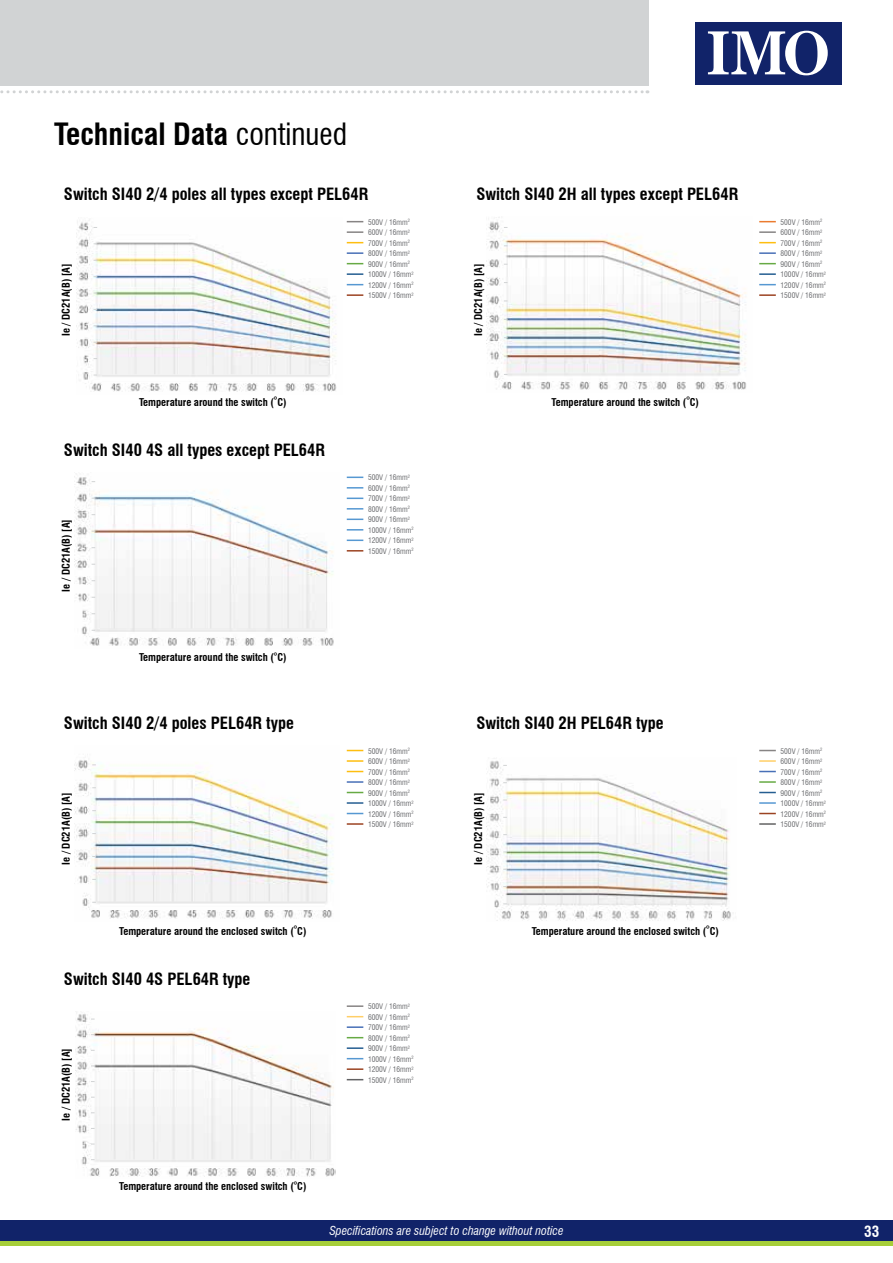
<style>
.page{position:relative;width:893px;height:1263px;background:#fff}
.page>*{position:absolute;margin:0;border:0;box-sizing:border-box;transform-origin:0 0}
.t1{font:700 condensed 30px "Swiss 721 BT";color:#000}
.t2{font:700 condensed 16.5px "Swiss 721 BT";color:#000}
.t3{font:700 condensed 15px "Swiss 721 BT";color:#fff}
.t4{font:italic condensed 12px "Swiss 721 BT";color:#fff}
.t5{font:700 condensed 10.5px "Swiss 721 BT";color:#000}
.t6{font:condensed 7.5px/10.5px "Swiss 721 BT";color:#6d6e71}
.s1{font-weight:400}
</style>
<div class="page">
<img style="left:75px;top:1012px;width:261px;height:165px">
<img style="left:487px;top:761px;width:244px;height:160px">
<div style="left:0;top:0;width:648px;height:85px;background:#d1d3d4"></div>
<svg style="left:0;top:90px;width:644px;height:3px"></svg>
<div style="left:695px;top:22px;width:147px;height:63px;background:#112369"></div>
<svg style="left:708px;top:31px;width:120px;height:44px"></svg>
<div style="left:0;top:1220px;width:893px;height:22px;background:#112369"></div>
<div style="left:0;top:1241px;width:893px;height:5px;background:#a6ce39"></div>
<svg style="left:347px;top:1005px;width:16px;height:2px"></svg>
<svg style="left:347px;top:1016px;width:16px;height:1px"></svg>
<svg style="left:347px;top:1026px;width:16px;height:2px"></svg>
<svg style="left:347px;top:1037px;width:16px;height:1px"></svg>
<svg style="left:347px;top:1047px;width:16px;height:2px"></svg>
<svg style="left:347px;top:1058px;width:16px;height:1px"></svg>
<svg style="left:347px;top:1068px;width:16px;height:2px"></svg>
<svg style="left:347px;top:1079px;width:16px;height:1px"></svg>
<svg style="left:759px;top:750px;width:17px;height:1px"></svg>
<svg style="left:759px;top:760px;width:17px;height:2px"></svg>
<svg style="left:759px;top:771px;width:17px;height:1px"></svg>
<svg style="left:759px;top:781px;width:17px;height:2px"></svg>
<svg style="left:759px;top:792px;width:17px;height:1px"></svg>
<svg style="left:759px;top:802px;width:17px;height:2px"></svg>
<svg style="left:759px;top:813px;width:17px;height:1px"></svg>
<svg style="left:759px;top:823px;width:17px;height:2px"></svg>
<svg style="left:347px;top:750px;width:16px;height:1px"></svg>
<svg style="left:347px;top:760px;width:16px;height:2px"></svg>
<svg style="left:347px;top:771px;width:16px;height:1px"></svg>
<svg style="left:347px;top:781px;width:16px;height:2px"></svg>
<svg style="left:347px;top:792px;width:16px;height:1px"></svg>
<svg style="left:347px;top:802px;width:16px;height:2px"></svg>
<svg style="left:347px;top:813px;width:16px;height:1px"></svg>
<svg style="left:347px;top:823px;width:16px;height:2px"></svg>
<img style="left:74px;top:760px;width:260px;height:159px">
<svg style="left:347px;top:477px;width:16px;height:1px"></svg>
<svg style="left:347px;top:487px;width:16px;height:2px"></svg>
<svg style="left:347px;top:498px;width:16px;height:1px"></svg>
<svg style="left:347px;top:508px;width:16px;height:2px"></svg>
<svg style="left:347px;top:519px;width:16px;height:1px"></svg>
<svg style="left:347px;top:529px;width:16px;height:2px"></svg>
<svg style="left:347px;top:539px;width:16px;height:2px"></svg>
<svg style="left:347px;top:550px;width:16px;height:1px"></svg>
<img style="left:74px;top:476px;width:260px;height:170px">
<svg style="left:759px;top:221px;width:17px;height:1px"></svg>
<svg style="left:759px;top:231px;width:17px;height:2px"></svg>
<svg style="left:759px;top:242px;width:17px;height:1px"></svg>
<svg style="left:759px;top:252px;width:17px;height:2px"></svg>
<svg style="left:759px;top:263px;width:17px;height:1px"></svg>
<svg style="left:759px;top:273px;width:17px;height:2px"></svg>
<svg style="left:759px;top:284px;width:17px;height:1px"></svg>
<svg style="left:759px;top:294px;width:17px;height:2px"></svg>
<img style="left:486px;top:217px;width:260px;height:173px">
<img style="left:77px;top:219px;width:260px;height:173px">
<svg style="left:347px;top:221px;width:16px;height:1px"></svg>
<svg style="left:347px;top:231px;width:16px;height:2px"></svg>
<svg style="left:347px;top:242px;width:16px;height:1px"></svg>
<svg style="left:347px;top:252px;width:16px;height:2px"></svg>
<svg style="left:347px;top:263px;width:16px;height:1px"></svg>
<svg style="left:347px;top:273px;width:16px;height:2px"></svg>
<svg style="left:347px;top:284px;width:16px;height:1px"></svg>
<svg style="left:347px;top:294px;width:16px;height:2px"></svg>
<h1 class="t1" style="left:54px;top:116px;width:294px">Technical Data <span class="s1">continued</span></h1>
<h2 class="t2" style="left:64px;top:185px;width:306px">Switch SI40 2/4 poles all types except PEL64R</h2>
<h3 class="t5" style="left:60px;top:336px;width:74px;rotate:-90deg">Ie / DC21A(B) [A]</h3>
<h3 class="t5" style="left:139px;top:396px;width:149px">Temperature around the switch (°C)</h3>
<h2 class="t2" style="left:64px;top:440px;width:262px">Switch SI40 4S all types except PEL64R</h2>
<h3 class="t5" style="left:60px;top:592px;width:74px;rotate:-90deg">Ie / DC21A(B) [A]</h3>
<h3 class="t5" style="left:139px;top:651px;width:149px">Temperature around the switch (°C)</h3>
<h2 class="t2" style="left:64px;top:713px;width:231px">Switch SI40 2/4 poles PEL64R type</h2>
<h3 class="t5" style="left:60px;top:865px;width:74px;rotate:-90deg">Ie / DC21A(B) [A]</h3>
<h3 class="t5" style="left:119px;top:924px;width:189px">Temperature around the enclosed switch (°C)</h3>
<h2 class="t2" style="left:64px;top:969px;width:188px">Switch SI40 4S PEL64R type</h2>
<h3 class="t5" style="left:60px;top:1120px;width:74px;rotate:-90deg">Ie / DC21A(B) [A]</h3>
<h3 class="t5" style="left:119px;top:1180px;width:189px">Temperature around the enclosed switch (°C)</h3>
<p class="t6" style="left:368px;top:217px;width:47px">500V / 16mm<sup>2<br></sup>600V / 16mm<sup>2<br></sup>700V / 16mm<sup>2<br></sup>800V / 16mm<sup>2<br></sup>900V / 16mm<sup>2<br></sup>1000V / 16mm<sup>2<br></sup>1200V / 16mm<sup>2<br></sup>1500V / 16mm<sup>2</sup></p>
<p class="t6" style="left:368px;top:472px;width:47px">500V / 16mm<sup>2<br></sup>600V / 16mm<sup>2<br></sup>700V / 16mm<sup>2<br></sup>800V / 16mm<sup>2<br></sup>900V / 16mm<sup>2<br></sup>1000V / 16mm<sup>2<br></sup>1200V / 16mm<sup>2<br></sup>1500V / 16mm<sup>2</sup></p>
<p class="t6" style="left:368px;top:745px;width:47px">500V / 16mm<sup>2<br></sup>600V / 16mm<sup>2<br></sup>700V / 16mm<sup>2<br></sup>800V / 16mm<sup>2<br></sup>900V / 16mm<sup>2<br></sup>1000V / 16mm<sup>2<br></sup>1200V / 16mm<sup>2<br></sup>1500V / 16mm<sup>2</sup></p>
<p class="t6" style="left:368px;top:1001px;width:47px">500V / 16mm<sup>2<br></sup>600V / 16mm<sup>2<br></sup>700V / 16mm<sup>2<br></sup>800V / 16mm<sup>2<br></sup>900V / 16mm<sup>2<br></sup>1000V / 16mm<sup>2<br></sup>1200V / 16mm<sup>2<br></sup>1500V / 16mm<sup>2</sup></p>
<h2 class="t2" style="left:476px;top:185px;width:263px">Switch SI40 2H all types except PEL64R</h2>
<h3 class="t5" style="left:472px;top:336px;width:74px;rotate:-90deg">Ie / DC21A(B) [A]</h3>
<h3 class="t5" style="left:552px;top:396px;width:149px">Temperature around the switch (°C)</h3>
<p class="t6" style="left:780px;top:217px;width:47px">500V / 16mm<sup>2<br></sup>600V / 16mm<sup>2<br></sup>700V / 16mm<sup>2<br></sup>800V / 16mm<sup>2<br></sup>900V / 16mm<sup>2<br></sup>1000V / 16mm<sup>2<br></sup>1200V / 16mm<sup>2<br></sup>1500V / 16mm<sup>2</sup></p>
<h2 class="t2" style="left:476px;top:713px;width:189px">Switch SI40 2H PEL64R type</h2>
<h3 class="t5" style="left:472px;top:865px;width:74px;rotate:-90deg">Ie / DC21A(B) [A]</h3>
<h3 class="t5" style="left:532px;top:924px;width:189px">Temperature around the enclosed switch (°C)</h3>
<p class="t6" style="left:780px;top:745px;width:47px">500V / 16mm<sup>2<br></sup>600V / 16mm<sup>2<br></sup>700V / 16mm<sup>2<br></sup>800V / 16mm<sup>2<br></sup>900V / 16mm<sup>2<br></sup>1000V / 16mm<sup>2<br></sup>1200V / 16mm<sup>2<br></sup>1500V / 16mm<sup>2</sup></p>
<h3 class="t4" style="left:329px;top:1223px;width:236px">Specifications are subject to change without notice</h3>
<h3 class="t3" style="left:864px;top:1223px;width:16px">33</h3>
</div>
